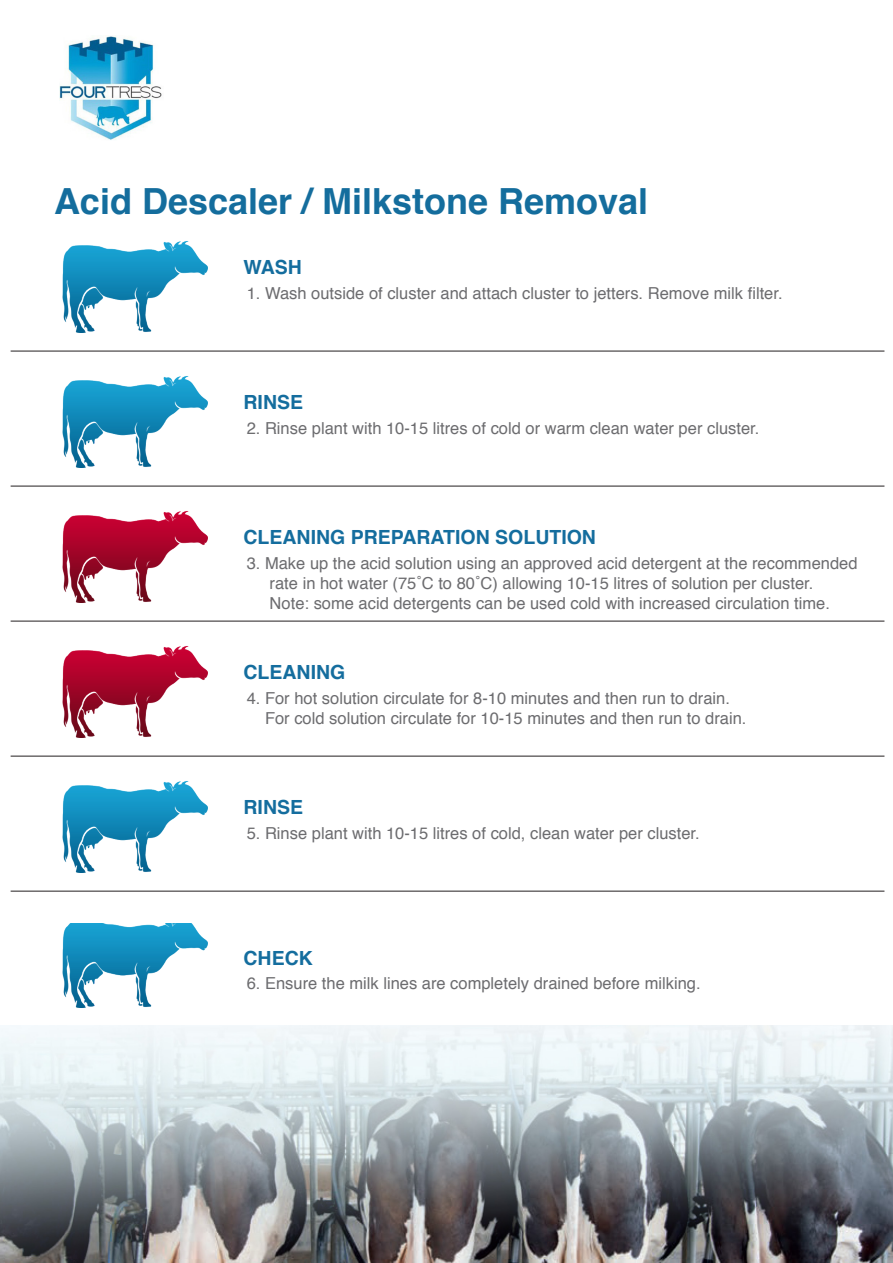
<style>
.page{position:relative;width:893px;height:1263px;background:#fff}
.page>*{position:absolute;margin:0;border:0;box-sizing:border-box;transform-origin:0 0}
.t1{font:700 36px "Helvetica";color:#146d9d}
.t2{font:700 19.5px "Helvetica";color:#146d9e}
.t3{font:16.5px/19.8px "Helvetica";color:#6c6c6f}
</style>
<div class="page">
<img style="left:0;top:1025px;width:893px;height:238px">
<hr style="left:11px;top:351px;width:873px;height:1px;background:#231f20">
<img style="left:60px;top:35px;width:102px;height:105px">
<img style="left:62px;top:241px;width:146px;height:92px">
<hr style="left:11px;top:486px;width:873px;height:1px;background:#231f20">
<img style="left:62px;top:376px;width:146px;height:92px">
<hr style="left:11px;top:621px;width:873px;height:1px;background:#231f20">
<img style="left:62px;top:511px;width:146px;height:92px">
<hr style="left:11px;top:756px;width:873px;height:1px;background:#231f20">
<img style="left:62px;top:646px;width:146px;height:92px">
<hr style="left:11px;top:891px;width:873px;height:1px;background:#231f20">
<img style="left:62px;top:781px;width:146px;height:92px">
<img style="left:62px;top:924px;width:146px;height:84px">
<p class="t1" style="left:54px;top:172px;width:596px">Acid Descaler / Milkstone Removal</p>
<p class="t2" style="left:244px;top:252px;width:60px">WASH</p>
<p class="t3" style="left:247px;top:284px;width:537px">1. Wash outside of cluster and attach cluster to jetters. Remove milk filter.</p>
<p class="t2" style="left:244px;top:387px;width:61px">RINSE</p>
<p class="t3" style="left:247px;top:419px;width:514px">2. Rinse plant with 10-15 litres of cold or warm clean water per cluster.</p>
<p class="t2" style="left:244px;top:522px;width:354px">CLEANING PREPARATION SOLUTION</p>
<p class="t3" style="left:270px;top:554px;width:589px;text-indent:-23px">3. Make up the acid solution using an approved acid detergent at the recommended rate in hot water (75˚C to 80˚C) allowing 10-15 litres of solution per cluster.<br>Note: some acid detergents can be used cold with increased circulation time.</p>
<p class="t2" style="left:244px;top:657px;width:103px">CLEANING</p>
<p class="t3" style="left:247px;top:689px;width:485px">4. For hot solution circulate for 8-10 minutes and then run to drain.</p>
<p class="t3" style="left:265px;top:709px;width:483px">For cold solution circulate for 10-15 minutes and then run to drain.</p>
<p class="t2" style="left:244px;top:792px;width:61px">RINSE</p>
<p class="t3" style="left:247px;top:824px;width:455px">5. Rinse plant with 10-15 litres of cold, clean water per cluster.</p>
<p class="t2" style="left:244px;top:942px;width:71px">CHECK</p>
<p class="t3" style="left:247px;top:974px;width:455px">6. Ensure the milk lines are completely drained before milking.</p>
</div>
